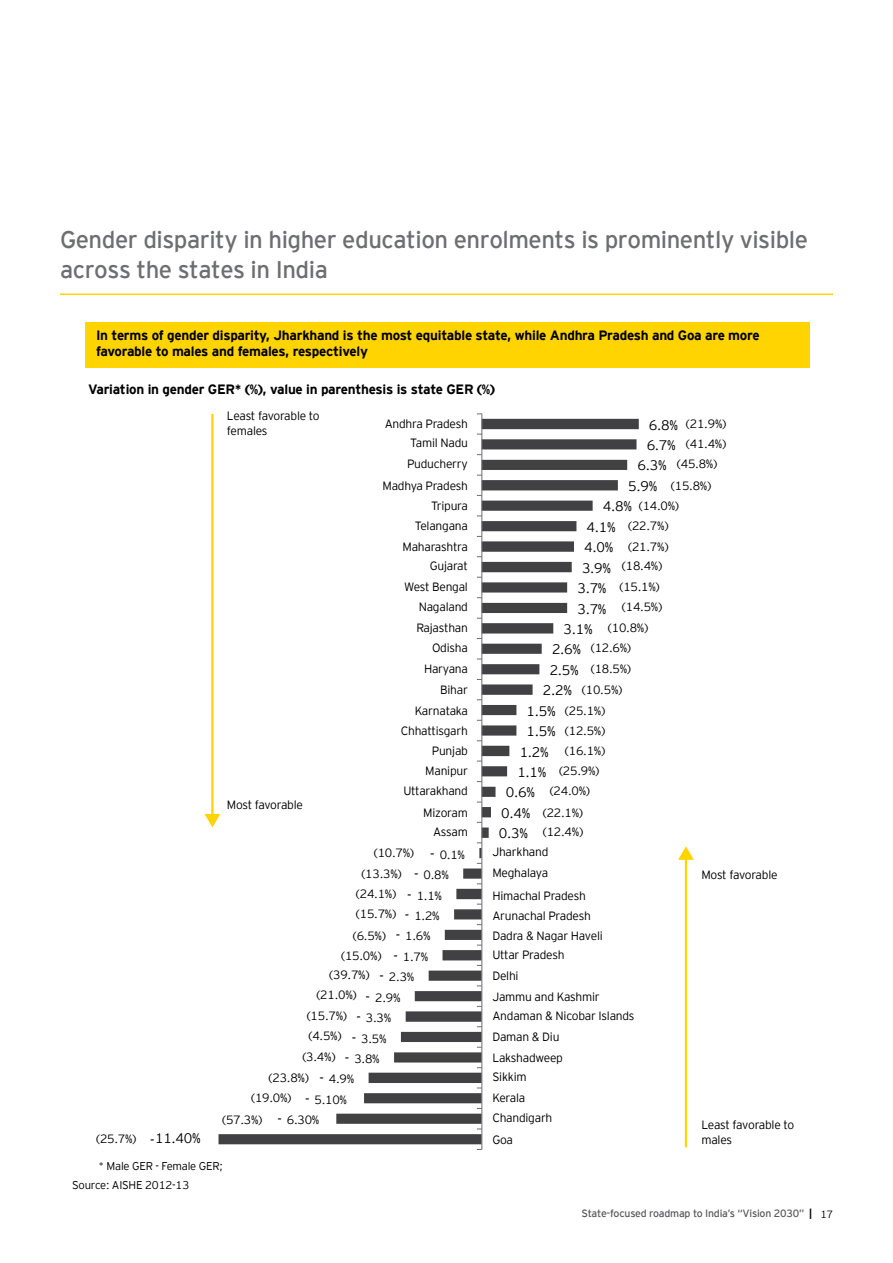
<style>
.page{position:relative;width:893px;height:1263px;background:#fff}
.page>*{position:absolute;margin:0;border:0;box-sizing:border-box;transform-origin:0 0}
.t1{font:24px/30px "EY Interstate";letter-spacing:-.02em;color:#6d6e71}
.t2{font:300 13.8px "EY Interstate";color:#000}
.t3{font:700 13.5px/16.2px "EY Interstate";letter-spacing:-.02em;color:#000}
.t4{font:300 12px/14.4px "EY Interstate";letter-spacing:-.02em;color:#000}
.t5{font:300 11.25px "EY Interstate";letter-spacing:-.02em;color:#000}
.t6{font:10.5px "EY Interstate";letter-spacing:-.02em;color:#58595b}
.s1{font-size:13.8px}
.s2{font-weight:700;color:#000}
.s3{font-weight:300;color:#000}
</style>
<div class="page">
<hr style="left:60px;top:294px;width:773px;height:1px;background:#ffd400">
<svg style="left:218px;top:419px;width:421px;height:725px"></svg>
<hr style="left:481px;top:414px;width:1px;height:735px;background:#6d6e71">
<hr style="left:211px;top:414px;width:3px;height:402px;background:#ffd400">
<svg style="left:205px;top:814px;width:15px;height:13px"></svg>
<hr style="left:685px;top:857px;width:2px;height:290px;background:#ffd400">
<svg style="left:678px;top:846px;width:16px;height:14px"></svg>
<div style="left:85px;top:322px;width:725px;height:45px;background:#ffd400"></div>
<h1 class="t1" style="left:60px;top:223px;width:749px">Gender disparity in higher education enrolments is prominently visible across the states in India</h1>
<p class="t3" style="left:96px;top:326px;width:665px">In terms of gender disparity, Jharkhand is the most equitable state, while Andhra Pradesh and Goa are more favorable to males and females, respectively</p>
<p class="t3" style="left:88px;top:380px;width:408px">Variation in gender GER* (%), value in parenthesis is state GER (%)</p>
<p class="t4" style="left:385px;top:416px;width:85px">Andhra Pradesh</p>
<p class="t4" style="left:227px;top:408px;width:94px">Least favorable to females</p>
<p class="t2" style="left:649px;top:415px;width:31px">6.8%</p>
<p class="t4" style="left:686px;top:416px;width:42px">(21.9%)</p>
<p class="t4" style="left:410px;top:435px;width:59px">Tamil Nadu</p>
<p class="t2" style="left:647px;top:435px;width:31px">6.7%</p>
<p class="t4" style="left:686px;top:436px;width:42px">(41.4%)</p>
<p class="t4" style="left:407px;top:456px;width:62px">Puducherry</p>
<p class="t2" style="left:637px;top:456px;width:31px">6.3%</p>
<p class="t4" style="left:677px;top:456px;width:42px">(45.8%)</p>
<p class="t4" style="left:382px;top:478px;width:87px">Madhya Pradesh</p>
<p class="t2" style="left:628px;top:476px;width:31px">5.9%</p>
<p class="t4" style="left:671px;top:478px;width:42px">(15.8%)</p>
<p class="t4" style="left:431px;top:498px;width:38px">Tripura</p>
<p class="t2" style="left:603px;top:497px;width:31px">4.8%</p>
<p class="t4" style="left:639px;top:498px;width:42px">(14.0%)</p>
<p class="t4" style="left:415px;top:518px;width:55px">Telangana</p>
<p class="t2" style="left:587px;top:517px;width:31px">4.1%</p>
<p class="t4" style="left:628px;top:518px;width:42px">(22.7%)</p>
<p class="t4" style="left:402px;top:539px;width:67px">Maharashtra</p>
<p class="t2" style="left:584px;top:537px;width:31px">4.0%</p>
<p class="t4" style="left:628px;top:539px;width:42px">(21.7%)</p>
<p class="t4" style="left:430px;top:558px;width:40px">Gujarat</p>
<p class="t2" style="left:582px;top:558px;width:31px">3.9%</p>
<p class="t4" style="left:622px;top:558px;width:42px">(18.4%)</p>
<p class="t4" style="left:404px;top:579px;width:65px">West Bengal</p>
<p class="t2" style="left:577px;top:578px;width:31px">3.7%</p>
<p class="t4" style="left:619px;top:579px;width:42px">(15.1%)</p>
<p class="t4" style="left:419px;top:599px;width:51px">Nagaland</p>
<p class="t2" style="left:577px;top:599px;width:31px">3.7%</p>
<p class="t4" style="left:622px;top:599px;width:42px">(14.5%)</p>
<p class="t4" style="left:416px;top:620px;width:53px">Rajasthan</p>
<p class="t2" style="left:563px;top:619px;width:31px">3.1%</p>
<p class="t4" style="left:608px;top:620px;width:42px">(10.8%)</p>
<p class="t4" style="left:432px;top:640px;width:37px">Odisha</p>
<p class="t2" style="left:552px;top:640px;width:31px">2.6%</p>
<p class="t4" style="left:591px;top:640px;width:42px">(12.6%)</p>
<p class="t4" style="left:424px;top:661px;width:45px">Haryana</p>
<p class="t2" style="left:550px;top:660px;width:31px">2.5%</p>
<p class="t4" style="left:591px;top:661px;width:42px">(18.5%)</p>
<p class="t4" style="left:440px;top:682px;width:29px">Bihar</p>
<p class="t2" style="left:543px;top:680px;width:31px">2.2%</p>
<p class="t4" style="left:582px;top:682px;width:42px">(10.5%)</p>
<p class="t4" style="left:415px;top:703px;width:55px">Karnataka</p>
<p class="t2" style="left:527px;top:701px;width:31px">1.5%</p>
<p class="t4" style="left:565px;top:703px;width:42px">(25.1%)</p>
<p class="t4" style="left:401px;top:723px;width:69px">Chhattisgarh</p>
<p class="t2" style="left:527px;top:721px;width:31px">1.5%</p>
<p class="t4" style="left:565px;top:723px;width:42px">(12.5%)</p>
<p class="t4" style="left:432px;top:743px;width:38px">Punjab</p>
<p class="t2" style="left:520px;top:742px;width:31px">1.2%</p>
<p class="t4" style="left:565px;top:743px;width:42px">(16.1%)</p>
<p class="t4" style="left:425px;top:763px;width:44px">Manipur</p>
<p class="t2" style="left:517px;top:762px;width:31px">1.1%</p>
<p class="t4" style="left:559px;top:763px;width:42px">(25.9%)</p>
<p class="t4" style="left:403px;top:783px;width:66px">Uttarakhand</p>
<p class="t2" style="left:506px;top:783px;width:31px">0.6%</p>
<p class="t4" style="left:550px;top:783px;width:42px">(24.0%)</p>
<p class="t4" style="left:227px;top:797px;width:78px">Most favorable</p>
<p class="t4" style="left:423px;top:804px;width:46px">Mizoram</p>
<p class="t2" style="left:501px;top:803px;width:31px">0.4%</p>
<p class="t4" style="left:543px;top:804px;width:42px">(22.1%)</p>
<p class="t4" style="left:433px;top:824px;width:36px">Assam</p>
<p class="t2" style="left:499px;top:823px;width:31px">0.3%</p>
<p class="t4" style="left:543px;top:824px;width:42px">(12.4%)</p>
<p class="t4" style="left:374px;top:844px;width:42px">(10.7%)</p>
<p class="t4" style="left:361px;top:866px;width:42px">(13.3%)</p>
<p class="t4" style="left:356px;top:886px;width:42px">(24.1%)</p>
<p class="t4" style="left:356px;top:906px;width:42px">(15.7%)</p>
<p class="t4" style="left:353px;top:927px;width:35px">(6.5%)</p>
<p class="t4" style="left:430px;top:846px;width:36px"><span class="s1">-</span> 0.1%</p>
<p class="t4" style="left:414px;top:867px;width:36px"><span class="s1">-</span> 0.8%</p>
<p class="t4" style="left:407px;top:887px;width:36px"><span class="s1">-</span> 1.1%</p>
<p class="t4" style="left:405px;top:908px;width:36px"><span class="s1">-</span> 1.2%</p>
<p class="t4" style="left:396px;top:928px;width:36px"><span class="s1">-</span> 1.6%</p>
<p class="t4" style="left:492px;top:844px;width:58px">Jharkhand</p>
<p class="t4" style="left:492px;top:865px;width:57px">Meghalaya</p>
<p class="t4" style="left:492px;top:887px;width:95px">Himachal Pradesh</p>
<p class="t4" style="left:492px;top:907px;width:100px">Arunachal Pradesh</p>
<p class="t4" style="left:492px;top:927px;width:112px">Dadra &amp; Nagar Haveli</p>
<p class="t4" style="left:701px;top:867px;width:78px">Most favorable</p>
<p class="t4" style="left:341px;top:948px;width:42px">(15.0%)</p>
<p class="t4" style="left:393px;top:949px;width:36px"><span class="s1">-</span> 1.7%</p>
<p class="t4" style="left:492px;top:946px;width:74px">Uttar Pradesh</p>
<p class="t4" style="left:329px;top:967px;width:42px">(39.7%)</p>
<p class="t4" style="left:379px;top:969px;width:36px"><span class="s1">-</span> 2.3%</p>
<p class="t4" style="left:492px;top:968px;width:28px">Delhi</p>
<p class="t4" style="left:316px;top:987px;width:42px">(21.0%)</p>
<p class="t4" style="left:366px;top:989px;width:36px"><span class="s1">-</span> 2.9%</p>
<p class="t4" style="left:492px;top:988px;width:109px">Jammu and Kashmir</p>
<p class="t4" style="left:307px;top:1007px;width:42px">(15.7%)</p>
<p class="t4" style="left:356px;top:1010px;width:36px"><span class="s1">-</span> 3.3%</p>
<p class="t4" style="left:492px;top:1007px;width:144px">Andaman &amp; Nicobar Islands</p>
<p class="t4" style="left:308px;top:1028px;width:35px">(4.5%)</p>
<p class="t4" style="left:352px;top:1030px;width:36px"><span class="s1">-</span> 3.5%</p>
<p class="t4" style="left:492px;top:1028px;width:69px">Daman &amp; Diu</p>
<p class="t4" style="left:302px;top:1049px;width:35px">(3.4%)</p>
<p class="t4" style="left:345px;top:1051px;width:36px"><span class="s1">-</span> 3.8%</p>
<p class="t4" style="left:492px;top:1049px;width:72px">Lakshadweep</p>
<p class="t4" style="left:269px;top:1069px;width:42px">(23.8%)</p>
<p class="t4" style="left:319px;top:1071px;width:36px"><span class="s1">-</span> 4.9%</p>
<p class="t4" style="left:492px;top:1069px;width:36px">Sikkim</p>
<p class="t4" style="left:251px;top:1090px;width:42px">(19.0%)</p>
<p class="t4" style="left:305px;top:1092px;width:43px"><span class="s1">-</span> 5.10%</p>
<p class="t4" style="left:492px;top:1090px;width:34px">Kerala</p>
<p class="t4" style="left:222px;top:1112px;width:42px">(57.3%)</p>
<p class="t2" style="left:150px;top:1128px;width:52px">-11.40%</p>
<p class="t4" style="left:96px;top:1131px;width:42px">(25.7%)</p>
<p class="t5" style="left:98px;top:1158px;width:126px">* Male GER - Female GER;</p>
<p class="t4" style="left:277px;top:1112px;width:43px"><span class="s1">-</span> 6.30%</p>
<p class="t4" style="left:492px;top:1110px;width:62px">Chandigarh</p>
<p class="t4" style="left:492px;top:1131px;width:22px">Goa</p>
<p class="t4" style="left:701px;top:1117px;width:94px">Least favorable to males</p>
<p class="t5" style="left:72px;top:1177px;width:119px">Source: AISHE 2012-13</p>
<p class="t6" style="left:582px;top:1206px;width:253px">State-focused roadmap to India’s “Vision 2030” <span class="s2">|</span> <span class="s3">17</span></p>
</div>
